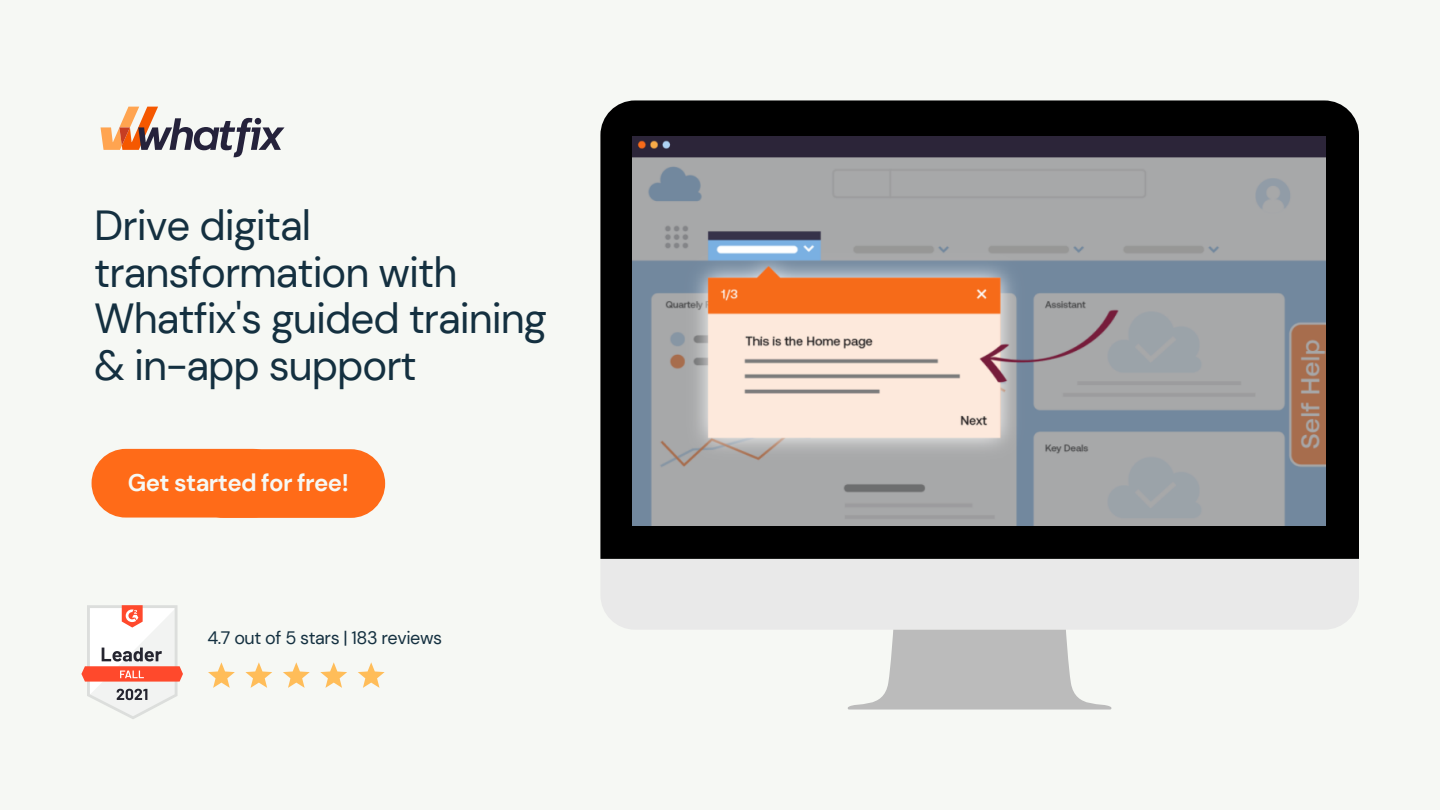
<style>
.page{position:relative;width:1440px;height:810px;background:#f6f8f4}
.page>*{position:absolute;margin:0;border:0;box-sizing:border-box;transform-origin:0 0}
.t1{font:42px/46.5px "DM Sans";letter-spacing:-.025em;color:#143040}
.t2{font:700 24px "DM Sans";letter-spacing:-.025em;color:#f6f8f4}
.t3{font:18px "DM Sans";letter-spacing:-.025em;color:#143040}
</style>
<div class="page">
<svg style="left:101px;top:107px;width:184px;height:51px"></svg>
<div style="left:92px;top:449px;width:195px;height:69px;background:#ff6b18;border-radius:34px"></div>
<div style="left:189px;top:449px;width:196px;height:69px;background:#ff6b18;border-radius:34px"></div>
<svg style="left:81px;top:605px;width:102px;height:114px"></svg>
<svg style="left:208px;top:662px;width:27px;height:26px"></svg>
<svg style="left:245px;top:662px;width:27px;height:26px"></svg>
<svg style="left:283px;top:662px;width:27px;height:26px"></svg>
<svg style="left:320px;top:662px;width:27px;height:26px"></svg>
<svg style="left:358px;top:662px;width:27px;height:26px"></svg>
<div style="left:600px;top:100px;width:759px;height:459px;background:#000"></div>
<div style="left:601px;top:559px;width:758px;height:71px;background:#e9e9e9"></div>
<svg style="left:847px;top:630px;width:265px;height:80px"></svg>
<img style="left:632px;top:136px;width:694px;height:390px">
<p class="t1" style="left:94px;top:203px;width:454px">Drive digital transformation with<br>Whatfix's guided training &amp; in-app support</p>
<p class="t2" style="left:128px;top:467px;width:222px">Get started for free!</p>
<p class="t3" style="left:207px;top:626px;width:236px">4.7 out of 5 stars | 183 reviews</p>
</div>
